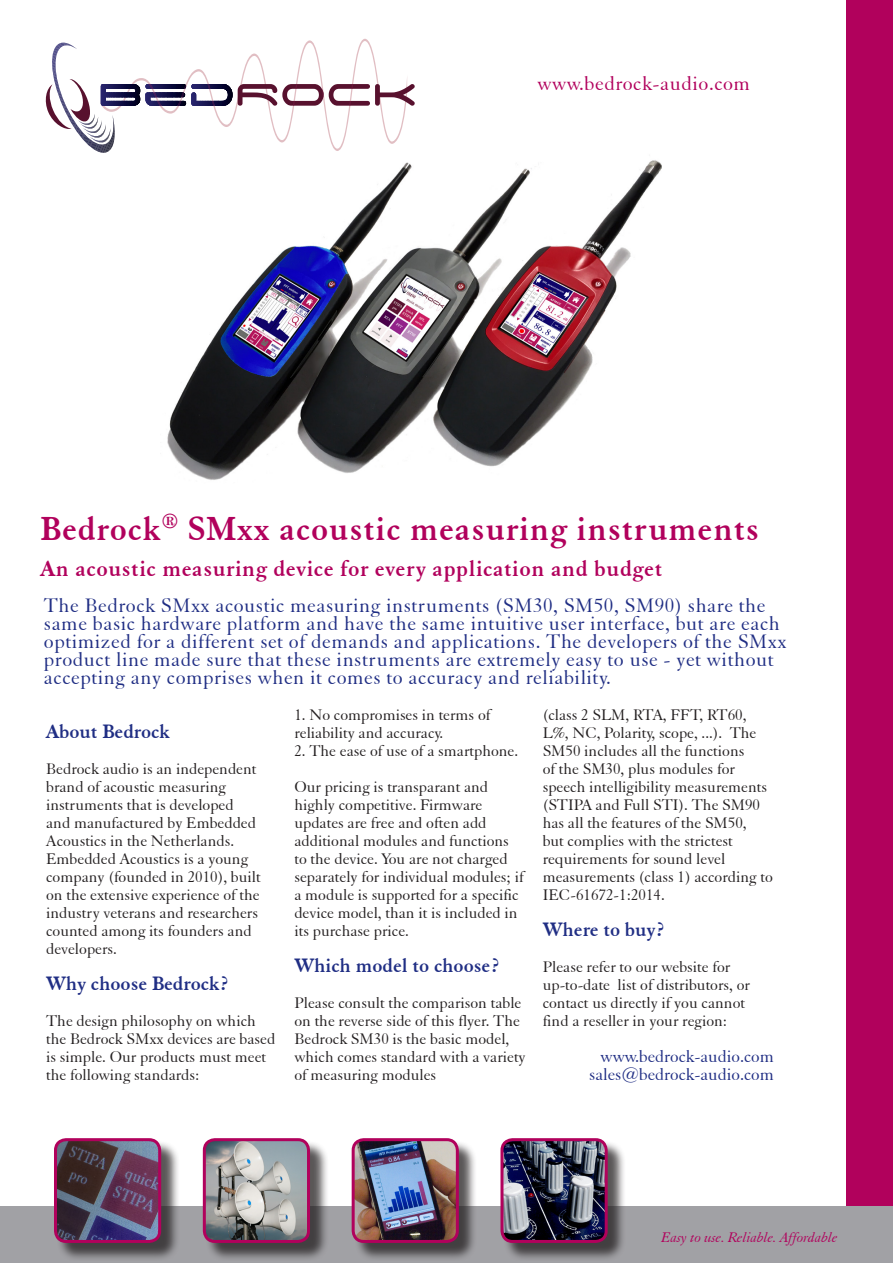
<style>
.page{position:relative;width:893px;height:1263px;background:#fff}
.page>*{position:absolute;margin:0;border:0;box-sizing:border-box;transform-origin:0 0}
.t1{font:700 36px "Elegant Garamond BT";letter-spacing:.025em;color:#b1015c}
.t2{font:700 24px "Elegant Garamond BT";letter-spacing:.025em;color:#b1015c}
.t3{font:21px/18px "Elegant Garamond BT";letter-spacing:.025em;color:#202e84}
.t4{font:700 21px "Elegant Garamond BT";color:#202e84}
.t5{font:21px "Elegant Garamond BT";letter-spacing:.025em;color:#b1015c}
.t6{font:18px "Elegant Garamond BT";color:#202e84}
.t7{font:16.5px/18px "Elegant Garamond BT";color:#231f20}
.t8{font:italic 15px "Elegant Garamond BT";color:#b1015c}
</style>
<div class="page">
<div style="left:846px;top:0;width:47px;height:1263px;background:#b1015c"></div>
<div style="left:0;top:1206px;width:893px;height:57px;background:#a1a1a5"></div>
<div style="left:503px;top:1140px;width:123px;height:121px;background:#231f20;opacity:.75"></div>
<img style="left:503px;top:1140px;width:103px;height:101px">
<div style="left:500px;top:1138px;width:108px;height:105px;border:3px solid #b1015c;border-radius:11px"></div>
<div style="left:56px;top:1140px;width:124px;height:121px;background:#231f20;opacity:.75"></div>
<img style="left:56px;top:1140px;width:104px;height:101px">
<div style="left:54px;top:1138px;width:107px;height:105px;border:3px solid #b1015c;border-radius:11px"></div>
<div style="left:354px;top:1140px;width:124px;height:121px;background:#231f20;opacity:.75"></div>
<img style="left:354px;top:1140px;width:103px;height:101px">
<div style="left:352px;top:1138px;width:107px;height:105px;border:3px solid #b1015c;border-radius:11px"></div>
<div style="left:205px;top:1140px;width:124px;height:121px;background:#231f20;opacity:.75"></div>
<img style="left:205px;top:1140px;width:103px;height:101px">
<div style="left:203px;top:1138px;width:107px;height:105px;border:3px solid #b1015c;border-radius:11px"></div>
<svg style="left:46px;top:39px;width:369px;height:114px"></svg>
<img style="left:167px;top:160px;width:495px;height:320px">
<p class="t5" style="left:537px;top:71px;width:214px">www.bedrock-audio.com</p>
<p class="t1" style="left:40px;top:507px;width:720px">Bedrock<sup>®</sup> SMxx acoustic measuring instruments</p>
<p class="t2" style="left:40px;top:554px;width:623px">An acoustic measuring device for every application and budget</p>
<p class="t3" style="left:44px;top:596px;width:744px">The Bedrock SMxx acoustic measuring instruments (SM30, SM50, SM90) share the same basic hardware platform and have the same intuitive user interface, but are each optimized for a different set of demands and applications. The developers of the SMxx product line made sure that these instruments are extremely easy to use - yet without accepting any comprises when it comes to accuracy and reliability.</p>
<p class="t4" style="left:46px;top:719px;width:125px">About Bedrock</p>
<p class="t7" style="left:46px;top:759px;width:216px">Bedrock audio is an independent brand of acoustic measuring instruments that is developed and manufactured by Embedded<br>Acoustics in the Netherlands.<br>Embedded Acoustics is a young company (founded in 2010), built on the extensive experience of the industry veterans and researchers counted among its founders and developers.</p>
<p class="t4" style="left:46px;top:971px;width:185px">Why choose Bedrock?</p>
<p class="t7" style="left:46px;top:1011px;width:231px">The design philosophy on which the Bedrock SMxx devices are based is simple. Our products must meet the following standards:</p>
<p class="t7" style="left:294px;top:705px;width:198px">1. No compromises in terms of reliability and accuracy.</p>
<p class="t7" style="left:294px;top:741px;width:225px">2. The ease of use of a smartphone.</p>
<p class="t7" style="left:294px;top:777px;width:231px">Our pricing is transparant and highly competitive. Firmware updates are free and often add additional modules and functions to the device. You are not charged separately for individual modules; if a module is supported for a specific device model, than it is included in its purchase price.</p>
<p class="t4" style="left:294px;top:953px;width:207px">Which model to choose?</p>
<p class="t7" style="left:294px;top:993px;width:229px;text-align:justify">Please consult the comparison table on the reverse side of this flyer. The Bedrock SM30 is the basic model,</p>
<p class="t7" style="left:294px;top:1047px;width:233px">which comes standard with a variety of measuring modules</p>
<p class="t7" style="left:543px;top:705px;width:232px">(class 2 SLM, RTA, FFT, RT60,<br>L%, NC, Polarity, scope, ...). The<br>SM50 includes all the functions<br>of the SM30, plus modules for speech intelligibility measurements (STIPA and Full STI). The SM90 has all the features of the SM50,<br>but complies with the strictest requirements for sound level measurements (class 1) according to<br>IEC-61672-1:2014.</p>
<p class="t4" style="left:543px;top:917px;width:124px">Where to buy?</p>
<p class="t7" style="left:543px;top:957px;width:209px">Please refer to our website for up-to-date list of distributors, or contact us directly if you cannot find a reseller in your region:</p>
<p class="t6" style="left:601px;top:1046px;width:175px">www.bedrock-audio.com</p>
<p class="t6" style="left:589px;top:1064px;width:186px">sales@bedrock-audio.com</p>
<p class="t8" style="left:662px;top:1228px;width:178px">Easy to use. Reliable. Affordable</p>
</div>
